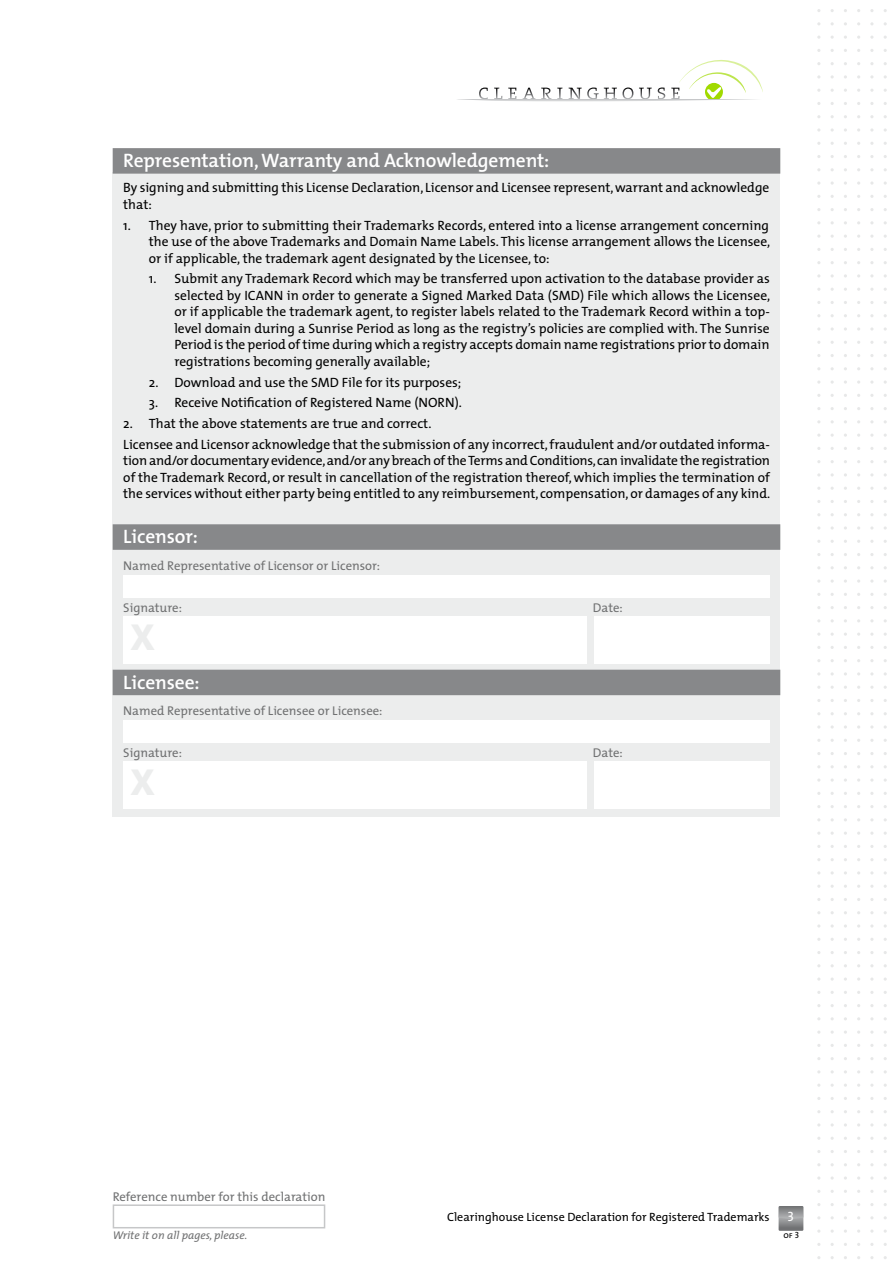
<style>
.page{position:relative;width:893px;height:1263px;background:#fff}
.page>*{position:absolute;margin:0;border:0;box-sizing:border-box;transform-origin:0 0}
.t1{font:600 19.5px "The Mix";letter-spacing:-.005em;color:#fff}
.t2{font:13.5px/16.5px "The Mix";color:#000;text-align:justify}
.t3{font:13.5px "The Sans Caps";color:#fff}
.t4{font:12.75px "The Mix";color:#707172}
.t5{font:12px "The Mix";color:#000}
.t6{font:italic 11.25px "The Mix";color:#707172}
.t7{font:9px "The Sans Caps";color:#000}
</style>
<div class="page">
<div style="left:112px;top:172px;width:668px;height:644px;background:#eceded"></div>
<div style="left:113px;top:148px;width:667px;height:26px;background:#87888a"></div>
<div style="left:113px;top:524px;width:667px;height:26px;background:#87888a"></div>
<div style="left:113px;top:670px;width:667px;height:25px;background:#87888a"></div>
<div style="left:123px;top:575px;width:647px;height:23px;background:#fff"></div>
<div style="left:123px;top:720px;width:647px;height:23px;background:#fff"></div>
<svg style="left:457px;top:60px;width:306px;height:42px"></svg>
<svg style="left:779px;top:1206px;width:24px;height:25px"></svg>
<div style="left:113px;top:1204px;width:212px;height:24px;background:#fff;border:2px solid #c6c7c8"></div>
<div style="left:123px;top:617px;width:463px;height:47px;background:#fff"></div>
<div style="left:123px;top:761px;width:463px;height:47px;background:#fff"></div>
<div style="left:594px;top:617px;width:176px;height:47px;background:#fff"></div>
<div style="left:594px;top:761px;width:176px;height:47px;background:#fff"></div>
<h1 class="t1" style="left:123px;top:144px;width:428px">Representation, Warranty and Acknowledgement:</h1>
<p class="t2" style="left:123px;top:179px;width:648px">By signing and submitting this License Declaration, Licensor and Licensee represent, warrant and acknowledge that:</p>
<p class="t2" style="left:149px;top:216px;width:623px;text-indent:-26px">1. They have, prior to submitting their Trademarks Records, entered into a license arrangement concerning the use of the above Trademarks and Domain Name Labels. This license arrangement allows the Licensee, or if applicable, the trademark agent designated by the Licensee, to:</p>
<p class="t2" style="left:174px;top:270px;width:597px;text-indent:-26px">1. Submit any Trademark Record which may be transferred upon activation to the database provider as selected by ICANN in order to generate a Signed Marked Data (SMD) File which allows the Licensee, or if applicable the trademark agent, to register labels related to the Trademark Record within a top&shy;level domain during a Sunrise Period as long as the registry’s policies are complied with. The Sunrise Period is the period of time during which a registry accepts domain name registrations prior to domain registrations becoming generally available;</p>
<p class="t2" style="left:149px;top:373px;width:314px">2. Download and use the SMD File for its purposes;</p>
<p class="t2" style="left:149px;top:394px;width:314px">3. Receive Notification of Registered Name (NORN).</p>
<p class="t2" style="left:123px;top:413px;width:648px;line-height:20.7px">2. That the above statements are true and correct.<br>Licensee and Licensor acknowledge that the submission of any incorrect, fraudulent and/or outdated informa-</p>
<p class="t2" style="left:123px;top:452px;width:648px">tion and/or documentary evidence, and/or any breach of the Terms and Conditions, can invalidate the registration of the Trademark Record, or result in cancellation of the registration thereof, which implies the termination of the services without either party being entitled to any reimbursement, compensation, or damages of any kind.</p>
<h1 class="t1" style="left:123px;top:521px;width:76px">Licensor:</h1>
<p class="t4" style="left:123px;top:555px;width:258px">Named Representative of Licensor or Licensor:</p>
<p class="t4" style="left:123px;top:597px;width:60px">Signature:</p>
<p class="t4" style="left:593px;top:597px;width:31px">Date:</p>
<h1 class="t1" style="left:123px;top:666px;width:78px">Licensee:</h1>
<p class="t4" style="left:123px;top:700px;width:261px">Named Representative of Licensee or Licensee:</p>
<p class="t4" style="left:123px;top:742px;width:60px">Signature:</p>
<p class="t4" style="left:593px;top:742px;width:31px">Date:</p>
<p class="t4" style="left:113px;top:1186px;width:214px">Reference number for this declaration</p>
<p class="t6" style="left:113px;top:1226px;width:136px">Write it on all pages, please.</p>
<p class="t5" style="left:447px;top:1207px;width:324px">Clearinghouse License Declaration for Registered Trademarks</p>
<p class="t3" style="left:787px;top:1205px;width:8px">3</p>
<p class="t7" style="left:783px;top:1228px;width:17px">of 3</p>
</div>
